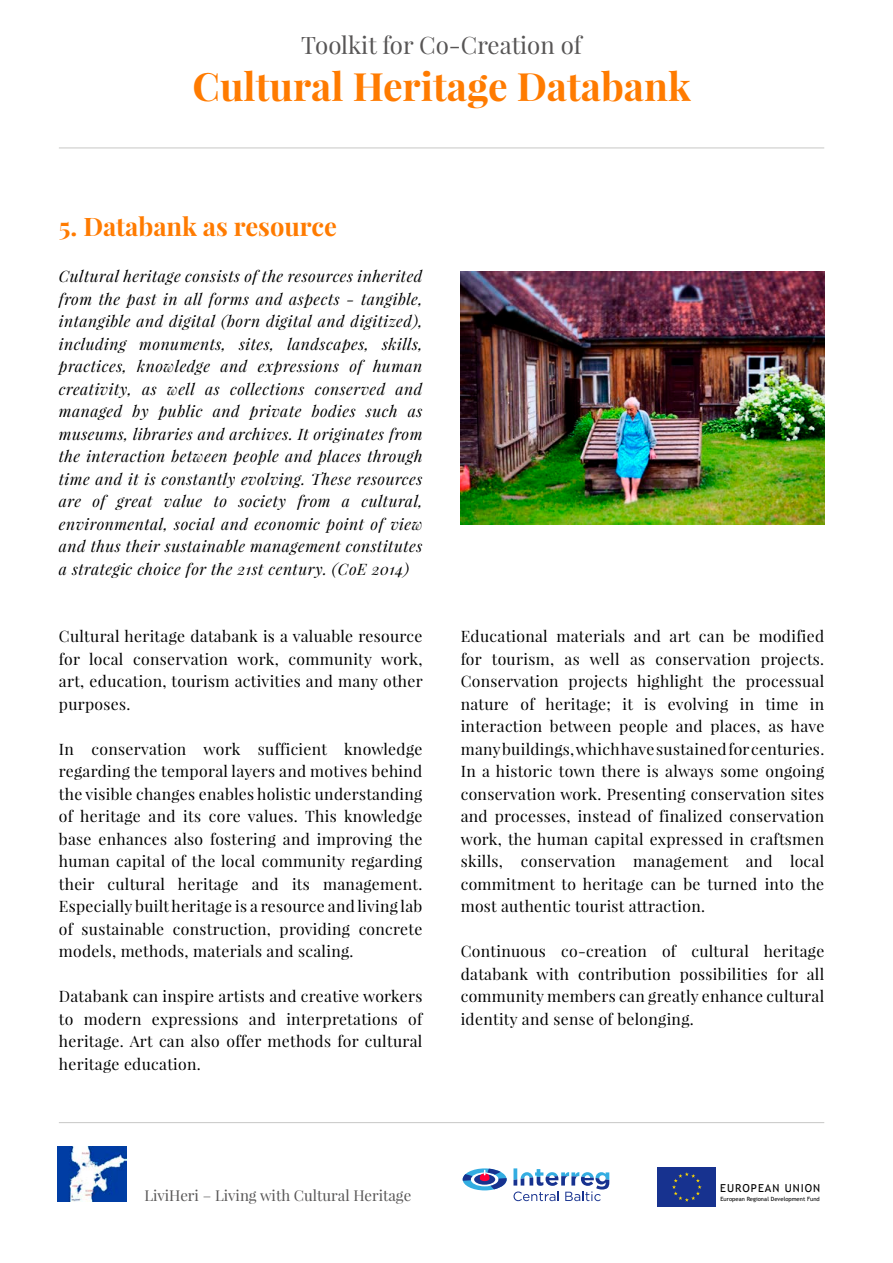
<style>
.page{position:relative;width:893px;height:1263px;background:#fff}
.page>*{position:absolute;margin:0;border:0;box-sizing:border-box;transform-origin:0 0}
.t1{font:700 39px "Playfair Display";color:#ff7b00}
.t2{font:700 25.5px "Playfair Display";color:#ff7b00}
.t3{font:24px "Playfair Display";color:#575555}
.t4{font:15.75px/22.5px "Playfair Display";letter-spacing:.02em;color:#000;text-align:justify}
.t5{font:italic 15.75px/22.5px "Playfair Display";letter-spacing:.03em;color:#000;text-align:justify}
.t6{font:15px "Playfair Display";color:#575555}
.t7{font:10.95px "Trebuchet MS";letter-spacing:.09em;color:#000}
.t8{font:5.85px "Trebuchet MS";letter-spacing:.005em;color:#000}
</style>
<div class="page">
<hr style="left:59px;top:1122px;width:765px;height:1px;background:#c7c7c6">
<img style="left:58px;top:1147px;width:68px;height:54px">
<hr style="left:59px;top:148px;width:765px;height:1px;background:#c7c7c6">
<svg style="left:513px;top:1168px;width:96px;height:33px"></svg>
<svg style="left:463px;top:1168px;width:44px;height:22px"></svg>
<div style="left:657px;top:1167px;width:59px;height:39px;background:#17328f"></div>
<svg style="left:672px;top:1172px;width:30px;height:30px"></svg>
<img style="left:461px;top:272px;width:363px;height:252px">
<h3 class="t3" style="left:301px;top:30px;width:282px">Toolkit for Co-Creation of</h3>
<h1 class="t1" style="left:192px;top:62px;width:500px">Cultural Heritage Databank</h1>
<h2 class="t2" style="left:59px;top:211px;width:280px">5. Databank as resource</h2>
<p class="t5" style="left:59px;top:264px;width:365px">Cultural heritage consists of the resources inherited from the past in all forms and aspects - tangible, intangible and digital (born digital and digitized), including monuments, sites, landscapes, skills, practices, knowledge and expressions of human creativity, as well as collections conserved and managed by public and private bodies such as museums, libraries and archives. It originates from the interaction between people and places through time and it is constantly evolving. These resources are of great value to society from a cultural, environmental, social and economic point of view and thus their sustainable management constitutes a strategic choice for the 21st century. (CoE 2014)</p>
<p class="t4" style="left:59px;top:625px;width:365px">Cultural heritage databank is a valuable resource for local conservation work, community work, art, education, tourism activities and many other purposes.</p>
<p class="t4" style="left:59px;top:737px;width:365px">In conservation work sufficient knowledge regarding the temporal layers and motives behind the visible changes enables holistic understanding of heritage and its core values. This knowledge base enhances also fostering and improving the human capital of the local community regarding their cultural heritage and its management.<br>Especially built heritage is a resource and living lab of sustainable construction, providing concrete models, methods, materials and scaling.</p>
<p class="t4" style="left:59px;top:985px;width:365px">Databank can inspire artists and creative workers to modern expressions and interpretations of heritage. Art can also offer methods for cultural heritage education.</p>
<p class="t4" style="left:461px;top:625px;width:365px">Educational materials and art can be modified for tourism, as well as conservation projects.<br>Conservation projects highlight the processual nature of heritage; it is evolving in time in interaction between people and places, as have many buildings, which have sustained for centuries.<br>In a historic town there is always some ongoing conservation work. Presenting conservation sites and processes, instead of finalized conservation work, the human capital expressed in craftsmen skills, conservation management and local commitment to heritage can be turned into the most authentic tourist attraction.</p>
<p class="t4" style="left:461px;top:940px;width:365px">Continuous co-creation of cultural heritage databank with contribution possibilities for all community members can greatly enhance cultural identity and sense of belonging.</p>
<p class="t6" style="left:144px;top:1186px;width:268px">LiviHeri – Living with Cultural Heritage</p>
<p class="t7" style="left:720px;top:1182px;width:102px">EUROPEAN UNION</p>
<p class="t8" style="left:720px;top:1196px;width:101px">European Regional Development Fund</p>
</div>
